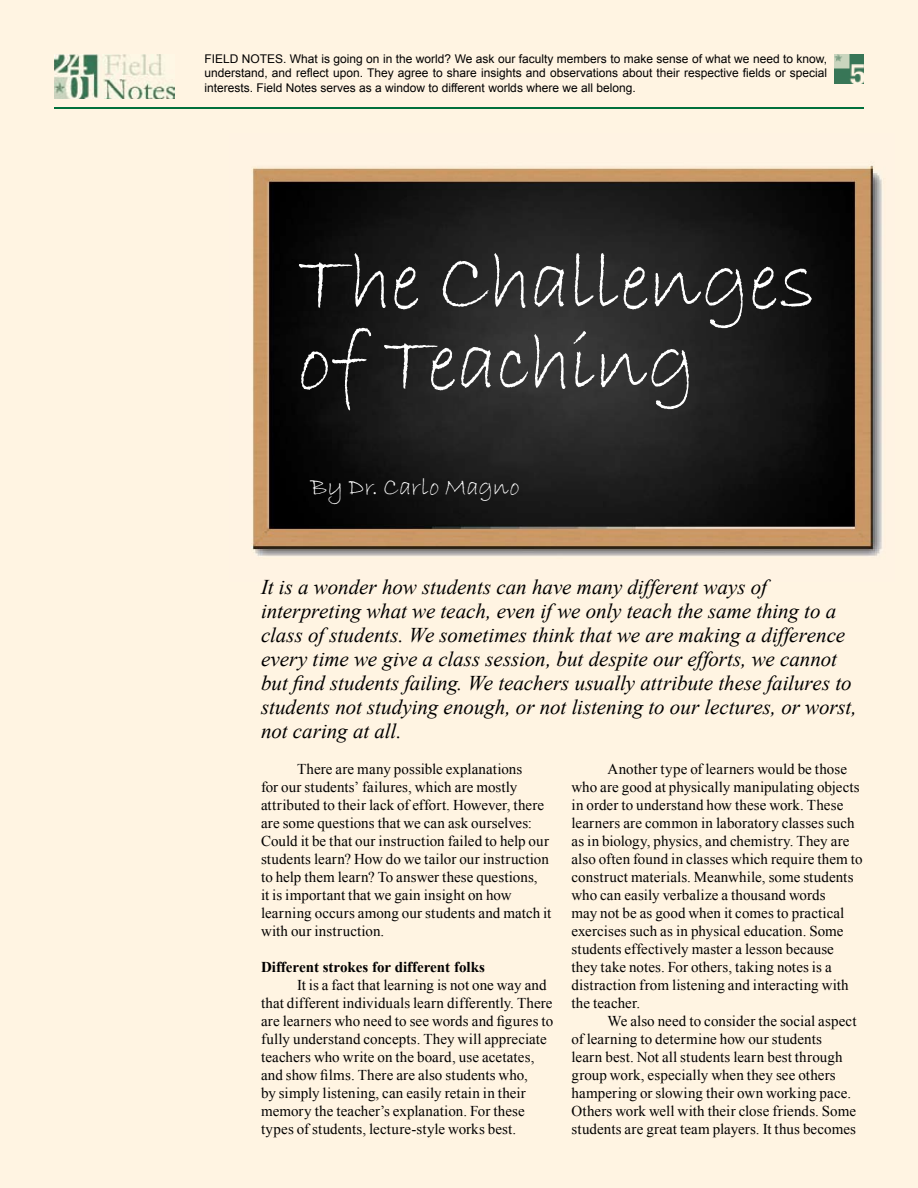
<style>
.page{position:relative;width:918px;height:1188px;background:#fff}
.page>*{position:absolute;margin:0;border:0;box-sizing:border-box;transform-origin:0 0}
.t1{font:84px/81px "Bradley Hand ITC";letter-spacing:-.015em;color:#fff}
.t2{font:25.5px "Bradley Hand ITC";color:#fff}
.t3{font:italic 21px/24px "Times New Roman";color:#000}
.t4{font:15px/18px "Times New Roman";letter-spacing:.005em;color:#000}
.t5{font:700 15px "Times New Roman";color:#000}
.t6{font:12px/14.4px "Arial";color:#000;text-align:justify}
</style>
<div class="page">
<div style="left:1px;top:0;width:917px;height:1188px;background:#fff4e2"></div>
<img style="left:251px;top:165px;width:631px;height:391px">
<img style="left:835px;top:54px;width:29px;height:29px">
<img style="left:54px;top:54px;width:120px;height:45px">
<hr style="left:54px;top:107px;width:810px;height:1px;background:#00703c">
<p class="t6" style="left:204px;top:51px;width:624px">FIELD NOTES. What is going on in the world? We ask our faculty members to make sense of what we need to know, understand, and reflect upon. They agree to share insights and observations about their respective fields or special interests. Field Notes serves as a window to different worlds where we all belong.</p>
<h1 class="t1" style="left:297px;top:243px;width:520px">The Challenges of Teaching</h1>
<h2 class="t2" style="left:310px;top:471px;width:211px">By Dr. Carlo Magno</h2>
<p class="t3" style="left:261px;top:574px;width:597px">It is a wonder how students can have many different ways of interpreting what we teach, even if we only teach the same thing to a class of students. We sometimes think that we are making a difference every time we give a class session, but despite our efforts, we cannot but find students failing. We teachers usually attribute these failures to students not studying enough, or not listening to our lectures, or worst, not caring at all.</p>
<p class="t4" style="left:261px;top:760px;width:292px;text-indent:36px">There are many possible explanations<br>for our students’ failures, which are mostly attributed to their lack of effort. However, there are some questions that we can ask ourselves:<br>Could it be that our instruction failed to help our students learn? How do we tailor our instruction to help them learn? To answer these questions,<br>it is important that we gain insight on how learning occurs among our students and match it with our instruction.</p>
<p class="t5" style="left:261px;top:957px;width:225px">Different strokes for different folks</p>
<p class="t4" style="left:261px;top:976px;width:294px;text-indent:36px">It is a fact that learning is not one way and that different individuals learn differently. There are learners who need to see words and figures to fully understand concepts. They will appreciate teachers who write on the board, use acetates, and show films. There are also students who,<br>by simply listening, can easily retain in their memory the teacher’s explanation. For these types of students, lecture-style works best.</p>
<p class="t4" style="left:572px;top:760px;width:293px;text-indent:36px">Another type of learners would be those who are good at physically manipulating objects in order to understand how these work. These learners are common in laboratory classes such as in biology, physics, and chemistry. They are also often found in classes which require them to construct materials. Meanwhile, some students who can easily verbalize a thousand words<br>may not be as good when it comes to practical exercises such as in physical education. Some students effectively master a lesson because they take notes. For others, taking notes is a distraction from listening and interacting with the teacher.</p>
<p class="t4" style="left:572px;top:1012px;width:287px;text-indent:36px">We also need to consider the social aspect of learning to determine how our students learn best. Not all students learn best through group work, especially when they see others hampering or slowing their own working pace.<br>Others work well with their close friends. Some students are great team players. It thus becomes</p>
</div>
